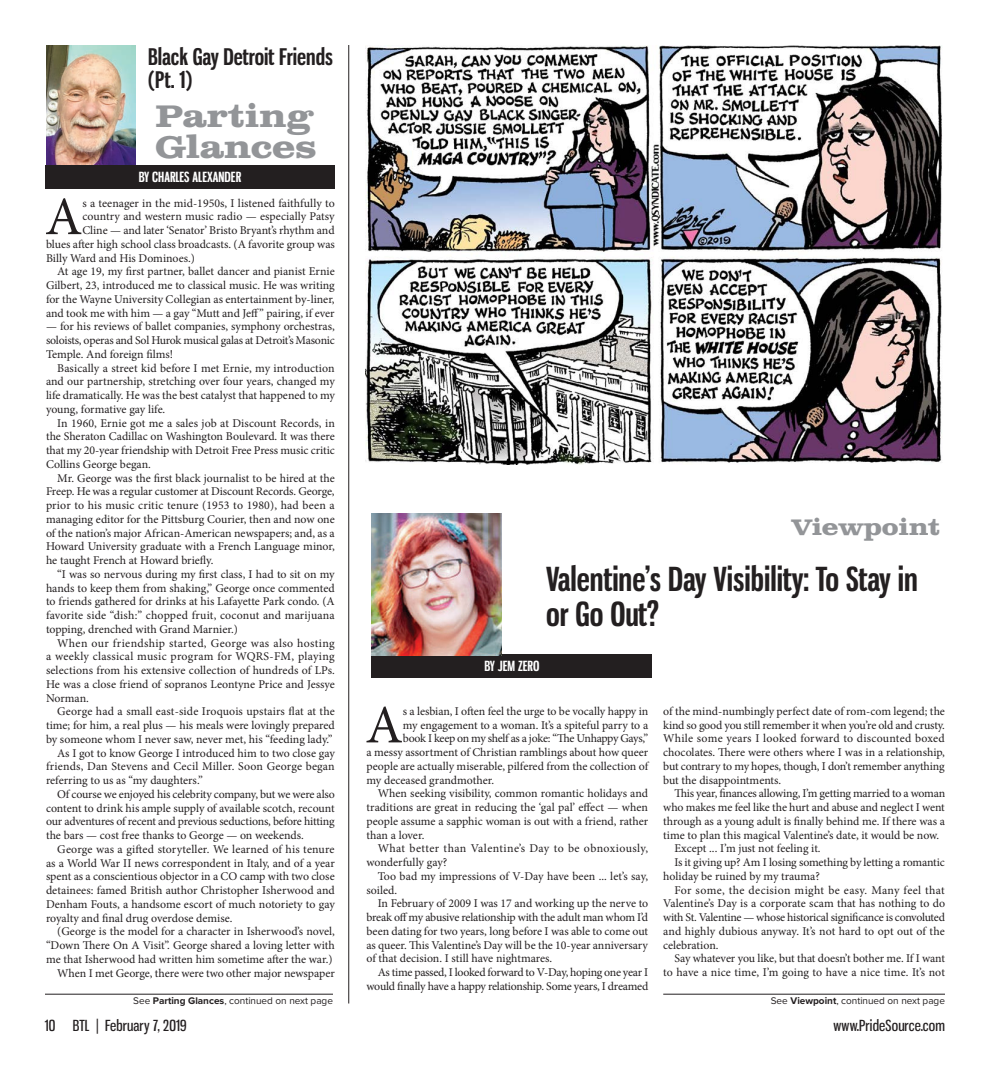
<style>
.page{position:relative;width:990px;height:1080px;background:#fff}
.page>*{position:absolute;margin:0;border:0;box-sizing:border-box;transform-origin:0 0}
.Body_Copy___DropCap{font:54.12px "Minion Pro";color:#231f20}
.Headline___2{font:700 32.5px/35px "Gnuolane Rg";color:#231f20}
.Column_Name{font:700 31.25px/31.2px "Clarendon Wide";color:#939598}
.t1{font:700 22.5px/22.5px "Gnuolane Rg";color:#231f20}
.Column_Name-2{font:700 22.5px "Clarendon Wide";letter-spacing:-.005em;color:#939598}
.t2{font:15px "Gnuolane Rg";letter-spacing:.01em;color:#231f20}
.Byline{font:700 13.75px "Gnuolane Rg";color:#fff}
.Body_Copy{font:11.88px/13.8px "Minion Pro";letter-spacing:-.005em;color:#231f20;text-align:justify}
.Body_Copy___DropCap-2{font:11.88px "Minion Pro";letter-spacing:-.005em;color:#231f20}
.Body_Copy-2{font:11.88px/13.8px "Minion Pro";letter-spacing:-.025em;color:#231f20;text-align:right}
.Body_Copy-3{font:11.88px/13.8px "Minion Pro";letter-spacing:.025em;color:#231f20}
.Body_Copy___DropCap-3{font:11.88px "Minion Pro";letter-spacing:-.025em;color:#231f20}
.Continued_on{font:10px "Proxima Nova";color:#231f20}
.s1{font-weight:700}
</style>
<div class="page">
<img style="left:46px;top:45px;width:90px;height:120px">
<div style="left:45px;top:165px;width:290px;height:24px;background:#231f20"></div>
<hr style="left:348px;top:45px;width:1px;height:958px;background:#231f20">
<img style="left:365px;top:46px;width:577px;height:419px">
<hr style="left:663px;top:994px;width:282px;height:1px;background:#231f20">
<hr style="left:45px;top:994px;width:288px;height:1px;background:#231f20">
<div style="left:372px;top:654px;width:280px;height:24px;background:#231f20"></div>
<img style="left:372px;top:514px;width:129px;height:141px">
<p class="t1" style="left:148px;top:46px;width:186px">Black Gay Detroit Friends (Pt. 1)</p>
<p class="Column_Name" style="left:155px;top:102px;width:163px">Parting<br>Glances</p>
<p class="Byline" style="left:139px;top:168px;width:104px">BY CHARLES ALEXANDER</p>
<p class="Body_Copy___DropCap" style="left:45px;top:181px;width:39px">A</p>
<p class="Body_Copy___DropCap-2" style="left:82px;top:195px;width:254px">s a teenager in the mid-1950s, I listened faithfully to</p>
<p class="Body_Copy___DropCap-2" style="left:82px;top:209px;width:254px">country and western music radio — especially Patsy</p>
<p class="Body_Copy___DropCap-2" style="left:82px;top:222px;width:254px">Cline — and later ‘Senator’ Bristo Bryant’s rhythm and</p>
<p class="Body_Copy___DropCap-2" style="left:46px;top:236px;width:290px">blues after high school class broadcasts. (A favorite group was</p>
<p class="Body_Copy___DropCap-2" style="left:46px;top:250px;width:151px">Billy Ward and His Dominoes.)</p>
<p class="Body_Copy" style="left:46px;top:265px;width:290px;text-indent:11px">At age 19, my first partner, ballet dancer and pianist Ernie Gilbert, 23, introduced me to classical music. He was writing for the Wayne University Collegian as entertainment by-liner, and took me with him — a gay “Mutt and Jeff” pairing, if ever</p>
<p class="Body_Copy" style="left:46px;top:320px;width:290px">— for his reviews of ballet companies, symphony orchestras, soloists, operas and Sol Hurok musical galas at Detroit’s Masonic Temple. And foreign films!</p>
<p class="Body_Copy" style="left:46px;top:361px;width:290px;text-indent:11px">Basically a street kid before I met Ernie, my introduction and our partnership, stretching over four years, changed my life dramatically. He was the best catalyst that happened to my young, formative gay life.</p>
<p class="Body_Copy" style="left:46px;top:416px;width:290px;text-indent:11px">In 1960, Ernie got me a sales job at Discount Records, in the Sheraton Cadillac on Washington Boulevard. It was there that my 20-year friendship with Detroit Free Press music critic Collins George began.</p>
<p class="Body_Copy" style="left:46px;top:471px;width:290px;text-indent:11px">Mr. George was the first black journalist to be hired at the Freep. He was a regular customer at Discount Records. George, prior to his music critic tenure (1953 to 1980), had been a managing editor for the Pittsburg Courier, then and now one of the nation’s major African-American newspapers; and, as a Howard University graduate with a French Language minor, he taught French at Howard briefly.</p>
<p class="Body_Copy" style="left:46px;top:567px;width:290px;text-indent:11px">“I was so nervous during my first class, I had to sit on my hands to keep them from shaking,” George once commented to friends gathered for drinks at his Lafayette Park condo. (A favorite side “dish:” chopped fruit, coconut and marijuana topping, drenched with Grand Marnier.)</p>
<p class="Body_Copy" style="left:46px;top:636px;width:290px;text-indent:11px">When our friendship started, George was also hosting a weekly classical music program for WQRS-FM, playing selections from his extensive collection of hundreds of LPs.<br>He was a close friend of sopranos Leontyne Price and Jessye Norman.</p>
<p class="Body_Copy" style="left:46px;top:705px;width:291px;text-indent:11px">George had a small east-side Iroquois upstairs flat at the time; for him, a real plus — his meals were lovingly prepared by someone whom I never saw, never met, his “feeding lady.”</p>
<p class="Body_Copy" style="left:46px;top:746px;width:290px;text-indent:11px">As I got to know George I introduced him to two close gay friends, Dan Stevens and Cecil Miller. Soon George began referring to us as “my daughters.”</p>
<p class="Body_Copy" style="left:46px;top:787px;width:290px;text-indent:11px">Of course we enjoyed his celebrity company, but we were also content to drink his ample supply of available scotch, recount our adventures of recent and previous seductions, before hitting the bars — cost free thanks to George — on weekends.</p>
<p class="Body_Copy" style="left:46px;top:842px;width:290px;text-indent:11px">George was a gifted storyteller. We learned of his tenure as a World War II news correspondent in Italy, and of a year spent as a conscientious objector in a CO camp with two close detainees: famed British author Christopher Isherwood and Denham Fouts, a handsome escort of much notoriety to gay royalty and final drug overdose demise.</p>
<p class="Body_Copy" style="left:46px;top:925px;width:290px;text-indent:11px">(George is the model for a character in Isherwood’s novel, “Down There On A Visit”. George shared a loving letter with me that Isherwood had written him sometime after the war.)</p>
<p class="Body_Copy" style="left:57px;top:966px;width:279px">When I met George, there were two other major newspaper</p>
<p class="Column_Name-2" style="left:792px;top:513px;width:150px">Viewpoint</p>
<p class="Headline___2" style="left:546px;top:561px;width:373px">Valentine’s Day Visibility: To Stay in or Go Out?</p>
<p class="Byline" style="left:484px;top:657px;width:57px">BY JEM ZERO</p>
<p class="Body_Copy___DropCap" style="left:365px;top:689px;width:39px">A</p>
<p class="Body_Copy___DropCap-2" style="left:403px;top:703px;width:247px">s a lesbian, I often feel the urge to be vocally happy in</p>
<p class="Body_Copy___DropCap-2" style="left:403px;top:717px;width:247px">my engagement to a woman. It’s a spiteful parry to a</p>
<p class="Body_Copy___DropCap-3" style="left:403px;top:731px;width:247px">book I keep on my shelf as a joke: “The Unhappy Gays,”</p>
<p class="Body_Copy___DropCap-2" style="left:367px;top:744px;width:283px">a messy assortment of Christian ramblings about how queer</p>
<p class="Body_Copy___DropCap-2" style="left:367px;top:758px;width:283px">people are actually miserable, pilfered from the collection of</p>
<p class="Body_Copy___DropCap-2" style="left:367px;top:772px;width:129px">my deceased grandmother.</p>
<p class="Body_Copy" style="left:367px;top:787px;width:283px;text-indent:11px">When seeking visibility, common romantic holidays and traditions are great in reducing the ‘gal pal’ effect — when people assume a sapphic woman is out with a friend, rather than a lover.</p>
<p class="Body_Copy-3" style="left:367px;top:842px;width:283px;text-indent:11px">What better than Valentine’s Day to be obnoxiously, wonderfully gay?</p>
<p class="Body_Copy" style="left:367px;top:869px;width:283px;text-indent:11px">Too bad my impressions of V-Day have been ... let’s say, soiled.</p>
<p class="Body_Copy" style="left:367px;top:897px;width:283px;text-indent:11px">In February of 2009 I was 17 and working up the nerve to break off my abusive relationship with the adult man whom I’d been dating for two years, long before I was able to come out as queer. This Valentine’s Day will be the 10-year anniversary of that decision. I still have nightmares.</p>
<p class="Body_Copy-2" style="left:367px;top:966px;width:283px">As time passed, I looked forward to V-Day, hoping one year I would finally have a happy relationship. Some years, I dreamed</p>
<p class="Body_Copy" style="left:663px;top:704px;width:283px">of the mind-numbingly perfect date of rom-com legend; the kind so good you still remember it when you’re old and crusty.<br>While some years I looked forward to discounted boxed chocolates. There were others where I was in a relationship, but contrary to my hopes, though, I don’t remember anything but the disappointments.</p>
<p class="Body_Copy" style="left:663px;top:787px;width:283px;text-indent:11px">This year, finances allowing, I’m getting married to a woman who makes me feel like the hurt and abuse and neglect I went through as a young adult is finally behind me. If there was a time to plan this magical Valentine’s date, it would be now.</p>
<p class="Body_Copy" style="left:674px;top:842px;width:148px">Except ... I’m just not feeling it.</p>
<p class="Body_Copy" style="left:663px;top:856px;width:283px;text-indent:11px">Is it giving up? Am I losing something by letting a romantic holiday be ruined by my trauma?</p>
<p class="Body_Copy" style="left:663px;top:883px;width:283px;text-indent:11px">For some, the decision might be easy. Many feel that Valentine’s Day is a corporate scam that has nothing to do with St. Valentine — whose historical significance is convoluted and highly dubious anyway. It’s not hard to opt out of the celebration.</p>
<p class="Body_Copy" style="left:663px;top:952px;width:283px;text-align:right">Say whatever you like, but that doesn’t bother me. If I want to have a nice time, I’m going to have a nice time. It’s not</p>
<p class="Continued_on" style="left:133px;top:993px;width:201px">See <span class="s1">Parting Glances</span>, continued on next page</p>
<p class="Continued_on" style="left:771px;top:993px;width:176px">See <span class="s1">Viewpoint</span>, continued on next page</p>
<p class="t2" style="left:45px;top:1016px;width:143px">10 BTL | February 7, 2019</p>
<p class="t2" style="left:834px;top:1016px;width:113px">www.PrideSource.com</p>
</div>
